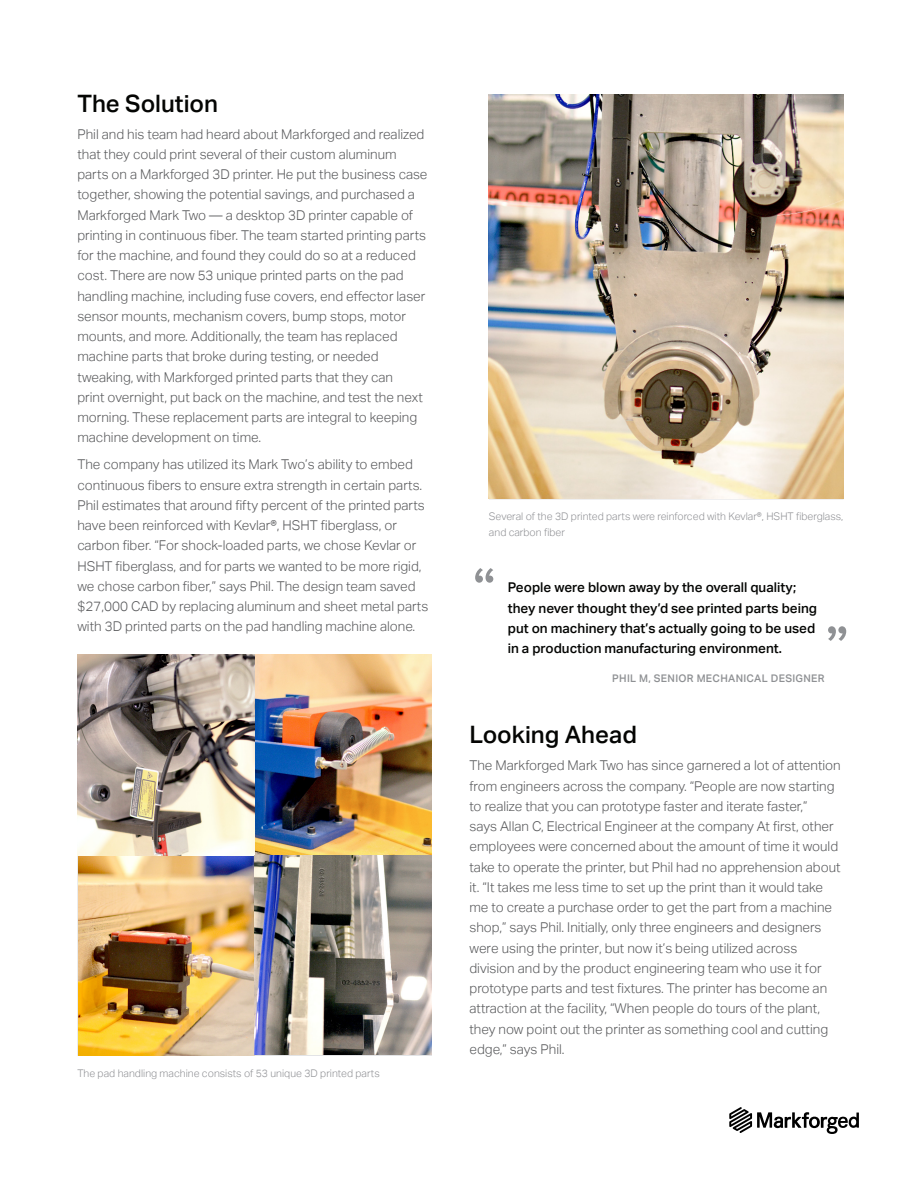
<style>
.page{position:relative;width:918px;height:1188px;background:#fff}
.page>*{position:absolute;margin:0;border:0;box-sizing:border-box;transform-origin:0 0}
.p_body{font:500 24px "Aktiv Grotesk";color:#040503}
.p_body-2{font:300 13.5px/20.2px "Aktiv Grotesk";color:#57585a}
.quote{font:500 13.5px/20.2px "Aktiv Grotesk";color:#040503}
.t1{font:300 10.5px/15.8px "Aktiv Grotesk";color:#909195}
.p_caption{font:500 10.5px "Aktiv Grotesk";letter-spacing:.03em;color:#8f9194}
</style>
<div class="page">
<svg style="left:475px;top:568px;width:18px;height:15px"></svg>
<svg style="left:828px;top:626px;width:18px;height:15px"></svg>
<svg style="left:729px;top:1107px;width:130px;height:27px"></svg>
<img style="left:79px;top:855px;width:176px;height:201px">
<img style="left:77px;top:654px;width:355px;height:201px">
<img style="left:255px;top:855px;width:177px;height:199px">
<img style="left:489px;top:94px;width:355px;height:405px">
<p class="p_body" style="left:77px;top:89px;width:142px">The Solution</p>
<p class="p_body-2" style="left:77px;top:124px;width:352px">Phil and his team had heard about Markforged and realized that they could print several of their custom aluminum parts on a Markforged 3D printer. He put the business case together, showing the potential savings, and purchased a Markforged Mark Two — a desktop 3D printer capable of printing in continuous fiber. The team started printing parts for the machine, and found they could do so at a reduced cost. There are now 53 unique printed parts on the pad handling machine, including fuse covers, end effector laser sensor mounts, mechanism covers, bump stops, motor mounts, and more. Additionally, the team has replaced machine parts that broke during testing, or needed tweaking, with Markforged printed parts that they can<br>print overnight, put back on the machine, and test the next morning. These replacement parts are integral to keeping machine development on time.</p>
<p class="p_body-2" style="left:77px;top:455px;width:353px">The company has utilized its Mark Two’s ability to embed continuous fibers to ensure extra strength in certain parts.<br>Phil estimates that around fifty percent of the printed parts have been reinforced with Kevlar®, HSHT fiberglass, or carbon fiber. “For shock-loaded parts, we chose Kevlar or HSHT fiberglass, and for parts we wanted to be more rigid, we chose carbon fiber,” says Phil. The design team saved $27,000 CAD by replacing aluminum and sheet metal parts with 3D printed parts on the pad handling machine alone.</p>
<p class="t1" style="left:77px;top:1065px;width:304px">The pad handling machine consists of 53 unique 3D printed parts</p>
<p class="t1" style="left:489px;top:509px;width:356px">Several of the 3D printed parts were reinforced with Kevlar®, HSHT fiberglass, and carbon fiber</p>
<p class="quote" style="left:508px;top:578px;width:311px">People were blown away by the overall quality; they never thought they’d see printed parts being put on machinery that’s actually going to be used in a production manufacturing environment.</p>
<p class="p_caption" style="left:612px;top:673px;width:214px">PHIL M, SENIOR MECHANICAL DESIGNER</p>
<p class="p_body" style="left:469px;top:721px;width:169px">Looking Ahead</p>
<p class="p_body-2" style="left:469px;top:755px;width:373px">The Markforged Mark Two has since garnered a lot of attention from engineers across the company. “People are now starting to realize that you can prototype faster and iterate faster,”<br>says Allan C, Electrical Engineer at the company At first, other employees were concerned about the amount of time it would take to operate the printer, but Phil had no apprehension about it. “It takes me less time to set up the print than it would take me to create a purchase order to get the part from a machine shop,” says Phil. Initially, only three engineers and designers were using the printer, but now it’s being utilized across division and by the product engineering team who use it for prototype parts and test fixtures. The printer has become an attraction at the facility, “When people do tours of the plant, they now point out the printer as something cool and cutting edge,” says Phil.</p>
</div>
